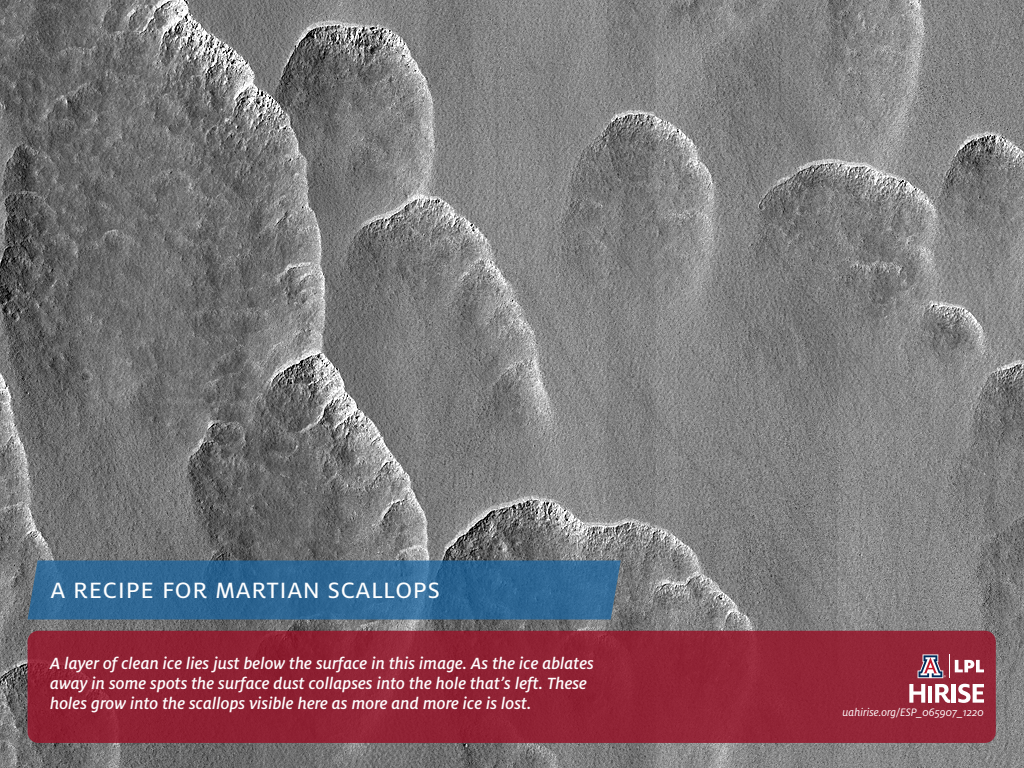
<style>
.page{position:relative;width:1024px;height:768px;background:#fff}
.page>*{position:absolute;margin:0;border:0;box-sizing:border-box;transform-origin:0 0}
.t1{font:30px "Milo OT";color:#fff}
.t2{font:italic 500 18px/20px "Milo OT";color:#fff}
.t3{font:italic 12px "Milo OT";color:#fff}
</style>
<div class="page">
<img style="left:0;top:0;width:1024px;height:768px">
<svg style="left:28px;top:560px;width:593px;height:60px;background:#316792"></svg>
<div style="left:28px;top:631px;width:968px;height:112px;background:#912435;border-radius:11px"></div>
<svg style="left:909px;top:684px;width:16px;height:19px"></svg>
<hr style="left:928px;top:686px;width:4px;height:17px;background:#fff">
<svg style="left:935px;top:684px;width:15px;height:19px"></svg>
<hr style="left:952px;top:684px;width:4px;height:19px;background:#fff">
<svg style="left:958px;top:684px;width:26px;height:19px"></svg>
<svg style="left:918px;top:654px;width:66px;height:24px"></svg>
<h1 class="t1" style="left:50px;top:574px;width:392px">a recipe for martian scallops</h1>
<p class="t2" style="left:50px;top:654px;width:545px">A layer of clean ice lies just below the surface in this image. As the ice ablates away in some spots the surface dust collapses into the hole that’s left. These holes grow into the scallops visible here as more and more ice is lost.</p>
<p class="t3" style="left:843px;top:706px;width:143px">uahirise.org/ESP_065907_1220</p>
</div>
